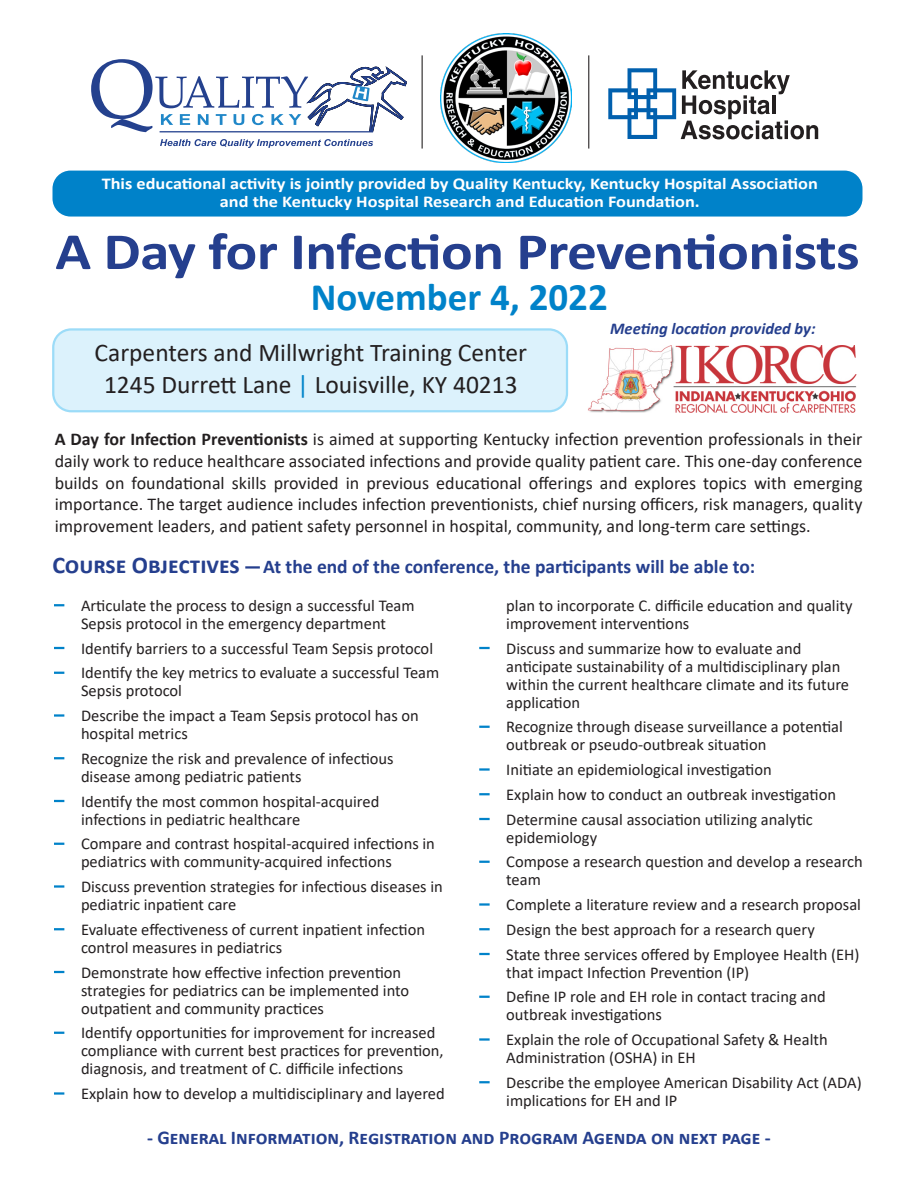
<style>
.page{position:relative;width:918px;height:1188px;background:#fff}
.page>*{position:absolute;margin:0;border:0;box-sizing:border-box;transform-origin:0 0}
.t1{font:700 52.5px "Calibri";color:#253f8e;scale:1.13 1}
.t2{font:700 39px "Calibri";color:#0082c9}
.t3{font:25.5px "Calibri";color:#231f20}
.t4{font:700 19.5px "Calibri";color:#253f8e}
.t5{font:18px/21.6px "Calibri";color:#231f20;text-align:justify}
.t6{font:16.5px/18px "Calibri";color:#231f20}
.t7{font:700 16.5px "Calibri";color:#fff;scale:1.11 1}
.t8{font:italic 700 16.5px "Calibri";color:#253f8e}
.s1{color:#0084ca}
.s2{font-weight:700}
.s3{font-size:24px}
</style>
<div class="page">
<div style="left:53px;top:329px;width:514px;height:82px;background:#dcf2fc;border-radius:18px"></div>
<div style="left:52px;top:328px;width:516px;height:84px;border:2px solid #9cdcf8;border-radius:18px"></div>
<svg style="left:608px;top:68px;width:210px;height:71px"></svg>
<img style="left:441px;top:33px;width:131px;height:129px">
<svg style="left:160px;top:139px;width:213px;height:9px"></svg>
<svg style="left:91px;top:59px;width:316px;height:73px"></svg>
<hr style="left:422px;top:55px;width:1px;height:94px;background:#231f20">
<hr style="left:588px;top:55px;width:1px;height:94px;background:#231f20">
<div style="left:52px;top:171px;width:810px;height:46px;background:#0082c9;border-radius:18px"></div>
<svg style="left:54px;top:604px;width:10px;height:2px"></svg>
<svg style="left:54px;top:647px;width:10px;height:2px"></svg>
<svg style="left:54px;top:672px;width:10px;height:2px"></svg>
<svg style="left:54px;top:714px;width:10px;height:3px"></svg>
<svg style="left:54px;top:757px;width:10px;height:2px"></svg>
<svg style="left:54px;top:800px;width:10px;height:2px"></svg>
<svg style="left:54px;top:843px;width:10px;height:2px"></svg>
<svg style="left:54px;top:885px;width:10px;height:3px"></svg>
<svg style="left:54px;top:928px;width:10px;height:2px"></svg>
<svg style="left:54px;top:971px;width:10px;height:2px"></svg>
<svg style="left:54px;top:1032px;width:10px;height:2px"></svg>
<svg style="left:54px;top:1092px;width:10px;height:3px"></svg>
<svg style="left:479px;top:647px;width:11px;height:2px"></svg>
<svg style="left:479px;top:726px;width:11px;height:2px"></svg>
<svg style="left:479px;top:768px;width:11px;height:3px"></svg>
<svg style="left:479px;top:793px;width:11px;height:2px"></svg>
<svg style="left:479px;top:818px;width:11px;height:2px"></svg>
<svg style="left:479px;top:861px;width:11px;height:2px"></svg>
<svg style="left:479px;top:903px;width:11px;height:3px"></svg>
<svg style="left:479px;top:928px;width:11px;height:2px"></svg>
<svg style="left:479px;top:953px;width:11px;height:2px"></svg>
<svg style="left:479px;top:996px;width:11px;height:2px"></svg>
<svg style="left:479px;top:1038px;width:11px;height:3px"></svg>
<svg style="left:479px;top:1081px;width:11px;height:2px"></svg>
<hr style="left:245px;top:566px;width:15px;height:3px;background:#253f8e">
<img style="left:588px;top:345px;width:269px;height:67px">
<p class="t7" style="left:102px;top:172px;width:647px">This educational activity is jointly provided by Quality Kentucky, Kentucky Hospital Association</p>
<p class="t7" style="left:220px;top:190px;width:434px">and the Kentucky Hospital Research and Education Foundation.</p>
<p class="t1" style="left:55px;top:214px;width:713px">A Day for Infection Preventionists</p>
<p class="t2" style="left:311px;top:269px;width:298px">November 4, 2022</p>
<p class="t3" style="left:95px;top:335px;width:434px">Carpenters and Millwright Training Center</p>
<p class="t3" style="left:104px;top:367px;width:415px">1245 Durrett Lane <span class="s1">|</span> Louisville, KY 40213</p>
<p class="t8" style="left:610px;top:317px;width:207px">Meeting location provided by:</p>
<p class="t5" style="left:55px;top:428px;width:809px"><span class="s2">A Day for Infection Preventionists</span> is aimed at supporting Kentucky infection prevention professionals in their daily work to reduce healthcare associated infections and provide quality patient care. This one-day conference builds on foundational skills provided in previous educational offerings and explores topics with emerging importance. The target audience includes infection preventionists, chief nursing officers, risk managers, quality improvement leaders, and patient safety personnel in hospital, community, and long-term care settings.</p>
<p class="t4" style="left:52px;top:553px;width:704px"><span class="s3">Course Objectives</span> At the end of the conference, the participants will be able to:</p>
<p class="t6" style="left:81px;top:596px;width:335px">Articulate the process to design a successful Team<br>Sepsis protocol in the emergency department</p>
<p class="t6" style="left:81px;top:639px;width:354px">Identify barriers to a successful Team Sepsis protocol</p>
<p class="t6" style="left:81px;top:663px;width:360px">Identify the key metrics to evaluate a successful Team<br>Sepsis protocol</p>
<p class="t6" style="left:81px;top:706px;width:339px">Describe the impact a Team Sepsis protocol has on hospital metrics</p>
<p class="t6" style="left:81px;top:749px;width:314px">Recognize the risk and prevalence of infectious disease among pediatric patients</p>
<p class="t6" style="left:81px;top:792px;width:300px">Identify the most common hospital-acquired infections in pediatric healthcare</p>
<p class="t6" style="left:81px;top:834px;width:355px">Compare and contrast hospital-acquired infections in pediatrics with community-acquired infections</p>
<p class="t6" style="left:81px;top:877px;width:363px">Discuss prevention strategies for infectious diseases in pediatric inpatient care</p>
<p class="t6" style="left:81px;top:920px;width:346px">Evaluate effectiveness of current inpatient infection control measures in pediatrics</p>
<p class="t6" style="left:81px;top:963px;width:330px">Demonstrate how effective infection prevention strategies for pediatrics can be implemented into outpatient and community practices</p>
<p class="t6" style="left:81px;top:1023px;width:364px">Identify opportunities for improvement for increased compliance with current best practices for prevention, diagnosis, and treatment of C. difficile infections</p>
<p class="t6" style="left:81px;top:1084px;width:365px">Explain how to develop a multidisciplinary and layered</p>
<p class="t6" style="left:506px;top:596px;width:348px">plan to incorporate C. difficile education and quality improvement interventions</p>
<p class="t6" style="left:506px;top:639px;width:344px">Discuss and summarize how to evaluate and anticipate sustainability of a multidisciplinary plan within the current healthcare climate and its future application</p>
<p class="t6" style="left:506px;top:717px;width:338px">Recognize through disease surveillance a potential outbreak or pseudo-outbreak situation</p>
<p class="t6" style="left:506px;top:760px;width:267px">Initiate an epidemiological investigation</p>
<p class="t6" style="left:506px;top:785px;width:331px">Explain how to conduct an outbreak investigation</p>
<p class="t6" style="left:506px;top:810px;width:308px">Determine causal association utilizing analytic epidemiology</p>
<p class="t6" style="left:506px;top:852px;width:358px">Compose a research question and develop a research team</p>
<p class="t6" style="left:506px;top:895px;width:356px">Complete a literature review and a research proposal</p>
<p class="t6" style="left:506px;top:920px;width:310px">Design the best approach for a research query</p>
<p class="t6" style="left:506px;top:945px;width:355px">State three services offered by Employee Health (EH) that impact Infection Prevention (IP)</p>
<p class="t6" style="left:506px;top:987px;width:321px">Define IP role and EH role in contact tracing and outbreak investigations</p>
<p class="t6" style="left:506px;top:1030px;width:323px">Explain the role of Occupational Safety &amp; Health<br>Administration (OSHA) in EH</p>
<p class="t6" style="left:506px;top:1073px;width:357px">Describe the employee American Disability Act (ADA) implications for EH and IP</p>
<p class="t4" style="left:147px;top:1124px;width:625px">- General Information, Registration and Program Agenda on next page -</p>
</div>
